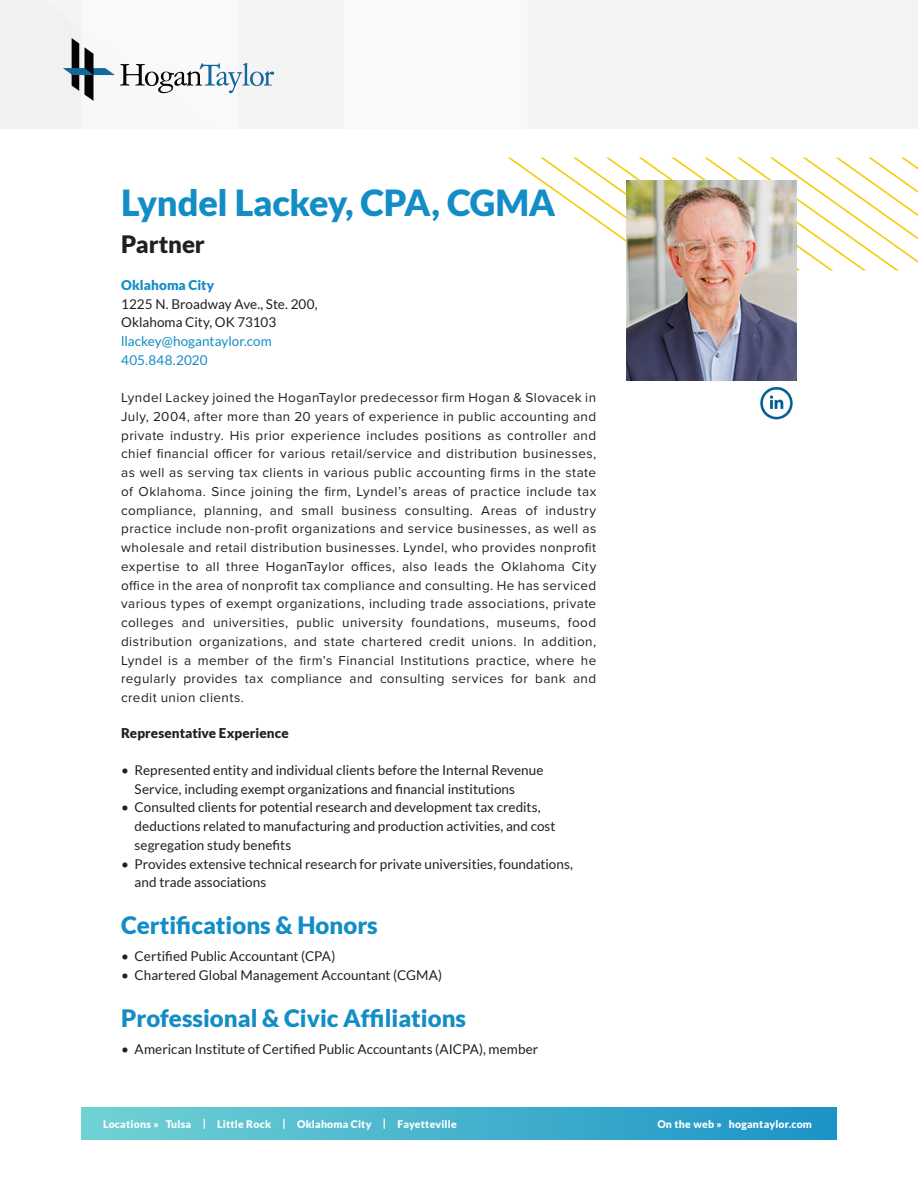
<style>
.page{position:relative;width:918px;height:1188px;background:#fff}
.page>*{position:absolute;margin:0;border:0;box-sizing:border-box;transform-origin:0 0}
.t1{font:900 36px "Lato";letter-spacing:-.01em;color:#138dc5}
.t2{font:900 24px "Lato";color:#138dc5}
.t3{font:900 24px "Lato";letter-spacing:-.005em;color:#231f20}
.t4{font:13.5px/18.8px "Proxima Nova";letter-spacing:.03em;color:#231f20;text-align:justify}
.t5{font:13.5px/18.8px "Lato";color:#231f20}
.t6{font:13.5px "Lato";letter-spacing:.005em;color:#138dc5}
.t7{font:900 13.5px "Lato";letter-spacing:.005em;color:#231f20}
.t8{font:900 13.5px "Lato";letter-spacing:.005em;color:#138dc5}
.t9{font:900 10.5px "Lato";letter-spacing:.02em;color:#fff}
</style>
<div class="page">
<img style="left:81px;top:1107px;width:756px;height:33px">
<img style="left:507px;top:157px;width:411px;height:121px">
<img style="left:760px;top:386px;width:33px;height:34px">
<svg style="left:63px;top:38px;width:211px;height:63px"></svg>
<img style="left:627px;top:180px;width:170px;height:200px">
<p class="t1" style="left:121px;top:181px;width:436px">Lyndel Lackey, CPA, CGMA</p>
<p class="t3" style="left:121px;top:230px;width:85px">Partner</p>
<p class="t8" style="left:121px;top:277px;width:95px">Oklahoma City</p>
<p class="t5" style="left:121px;top:294px;width:198px">1225 N. Broadway Ave., Ste. 200,</p>
<p class="t5" style="left:121px;top:313px;width:157px">Oklahoma City, OK 73103</p>
<p class="t6" style="left:121px;top:334px;width:152px">llackey@hogantaylor.com</p>
<p class="t6" style="left:121px;top:352px;width:88px">405.848.2020</p>
<p class="t4" style="left:121px;top:388px;width:477px">Lyndel Lackey joined the HoganTaylor predecessor firm Hogan &amp; Slovacek in July, 2004, after more than 20 years of experience in public accounting and private industry. His prior experience includes positions as controller and chief financial officer for various retail/service and distribution businesses, as well as serving tax clients in various public accounting firms in the state of Oklahoma. Since joining the firm, Lyndel’s areas of practice include tax compliance, planning, and small business consulting. Areas of industry practice include non-profit organizations and service businesses, as well as wholesale and retail distribution businesses. Lyndel, who provides nonprofit expertise to all three HoganTaylor offices, also leads the Oklahoma City office in the area of nonprofit tax compliance and consulting. He has serviced various types of exempt organizations, including trade associations, private colleges and universities, public university foundations, museums, food distribution organizations, and state chartered credit unions. In addition, Lyndel is a member of the firm’s Financial Institutions practice, where he regularly provides tax compliance and consulting services for bank and credit union clients.</p>
<p class="t7" style="left:121px;top:725px;width:169px">Representative Experience</p>
<p class="t5" style="left:135px;top:761px;width:410px;text-indent:-14px">• Represented entity and individual clients before the Internal Revenue<br>Service, including exempt organizations and financial institutions</p>
<p class="t5" style="left:135px;top:798px;width:423px;text-indent:-14px">• Consulted clients for potential research and development tax credits, deductions related to manufacturing and production activities, and cost segregation study benefits</p>
<p class="t5" style="left:135px;top:854px;width:440px;text-indent:-14px">• Provides extensive technical research for private universities, foundations, and trade associations</p>
<p class="t2" style="left:121px;top:911px;width:258px">Certifications &amp; Honors</p>
<p class="t5" style="left:121px;top:947px;width:216px">• Certified Public Accountant (CPA)</p>
<p class="t5" style="left:121px;top:966px;width:323px">• Chartered Global Management Accountant (CGMA)</p>
<p class="t2" style="left:121px;top:1004px;width:347px">Professional &amp; Civic Affiliations</p>
<p class="t5" style="left:121px;top:1039px;width:419px">• American Institute of Certified Public Accountants (AICPA), member</p>
<p class="t9" style="left:103px;top:1118px;width:355px">Locations » Tulsa | Little Rock | Oklahoma City | Fayetteville</p>
<p class="t9" style="left:657px;top:1118px;width:156px">On the web » hogantaylor.com</p>
</div>
